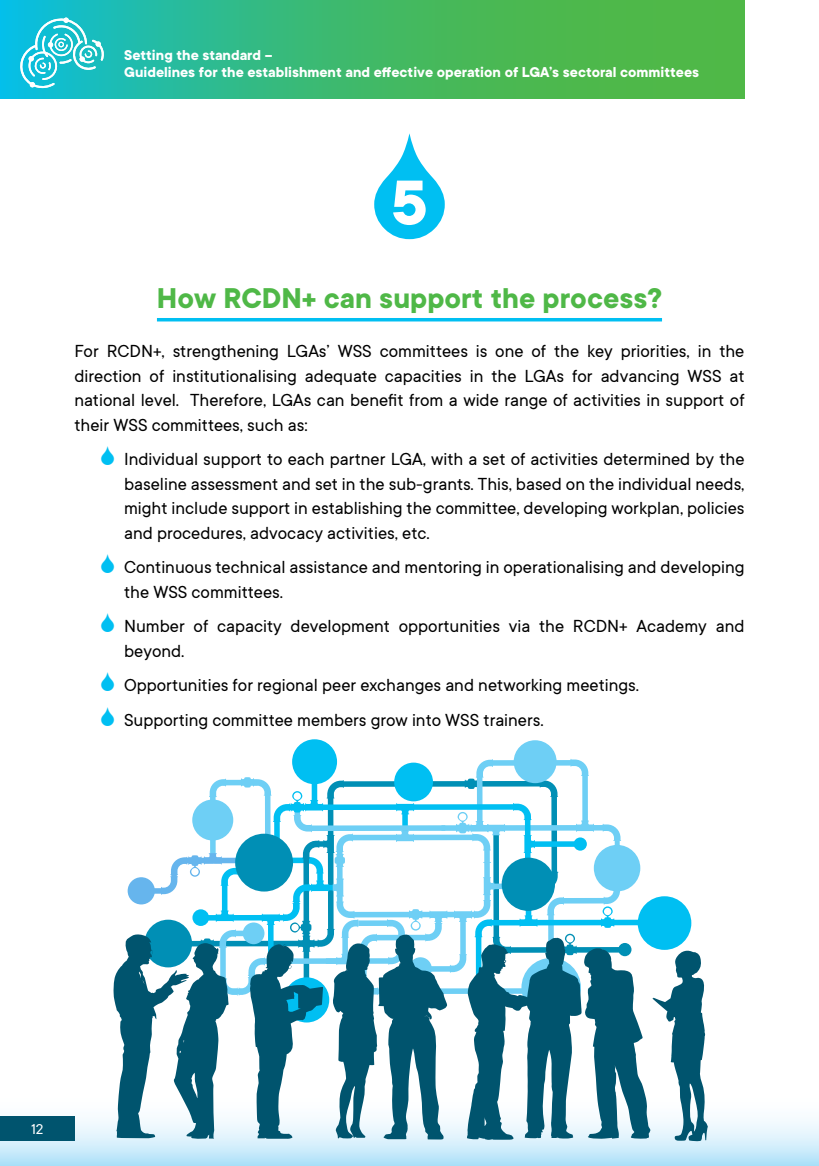
<style>
.page{position:relative;width:819px;height:1166px;background:#fff}
.page>*{position:absolute;margin:0;border:0;box-sizing:border-box;transform-origin:0 0}
.t1{font:700 70px "TT Commons";color:#fff}
.NASLOV{font:700 31.5px "TT Commons";color:#4fb847}
.t2{font:19.25px/24.5px "TT Commons";color:#000;text-align:justify}
.t3{font:700 15.75px/17.5px "TT Commons";color:#fff}
.t4{font:15.75px "TT Commons";color:#fff}
</style>
<div class="page">
<svg style="left:0;top:1116px;width:819px;height:50px;background:#c9eafa"></svg>
<svg style="left:0;top:0;width:744px;height:98px;background:#3cb970"></svg>
<div style="left:0;top:1116px;width:74px;height:25px;background:#00546e"></div>
<svg style="left:19px;top:18px;width:85px;height:70px;background:#46cbd7"></svg>
<div style="left:513px;top:740px;width:43px;height:43px;background:#6ecff5;border-radius:50%"></div>
<div style="left:292px;top:739px;width:45px;height:45px;background:#00bff2;border-radius:50%"></div>
<hr style="left:157px;top:318px;width:505px;height:3px;background:#00bff2">
<svg style="left:374px;top:133px;width:71px;height:106px"></svg>
<svg style="left:113px;top:759px;width:594px;height:383px"></svg>
<p class="t3" style="left:124px;top:46px;width:576px">Setting the standard –<br>Guidelines for the establishment and effective operation of LGA’s sectoral committees</p>
<p class="t1" style="left:390px;top:164px;width:39px">5</p>
<p class="NASLOV" style="left:157px;top:281px;width:506px">How RCDN+ can support the process?</p>
<p class="t2" style="left:74px;top:339px;width:671px">For RCDN+, strengthening LGAs’ WSS committees is one of the key priorities, in the direction of institutionalising adequate capacities in the LGAs for advancing WSS at national level. Therefore, LGAs can benefit from a wide range of activities in support of their WSS committees, such as:</p>
<p class="t2" style="left:124px;top:447px;width:622px">Individual support to each partner LGA, with a set of activities determined by the baseline assessment and set in the sub-grants. This, based on the individual needs, might include support in establishing the committee, developing workplan, policies and procedures, advocacy activities, etc.</p>
<p class="t2" style="left:124px;top:555px;width:622px">Continuous technical assistance and mentoring in operationalising and developing the WSS committees.</p>
<p class="t2" style="left:124px;top:614px;width:622px">Number of capacity development opportunities via the RCDN+ Academy and beyond.</p>
<p class="t2" style="left:124px;top:673px;width:516px">Opportunities for regional peer exchanges and networking meetings.</p>
<p class="t2" style="left:124px;top:707px;width:421px">Supporting committee members grow into WSS trainers.</p>
<p class="t4" style="left:31px;top:1121px;width:14px">12</p>
</div>
